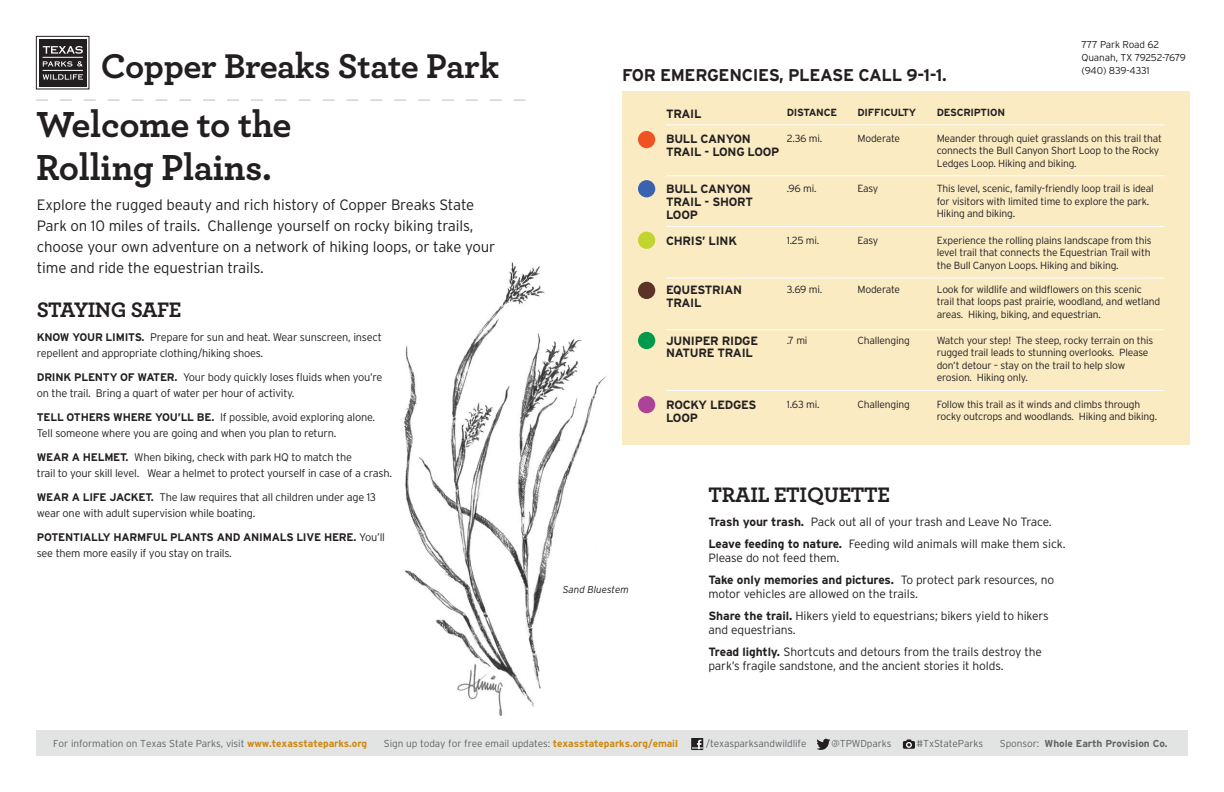
<style>
.page{position:relative;width:1224px;height:792px;background:#fff}
.page>*{position:absolute;margin:0;border:0;box-sizing:border-box;transform-origin:0 0}
.t1{font:38px/43px "Archer Bold LF";letter-spacing:-.01em;color:#231f20}
.t2{font:36px "Archer Bold LF";letter-spacing:-.01em;color:#231f20}
.t3{font:22px "Archer Bold LF";letter-spacing:-.02em;color:#231f20}
.t4{font:700 17px "Interstate";letter-spacing:-.02em;color:#231f20}
.t5{font:300 15px/21px "Interstate";letter-spacing:-.01em;color:#231f20}
.t6{font:300 12px/14.4px "Interstate";letter-spacing:-.01em;color:#231f20}
.t7{font:700 12px/12.6px "Interstate";letter-spacing:-.02em;color:#231f20}
.t8{font:300 11px/16px "Interstate";letter-spacing:-.02em;color:#231f20}
.t9{font:700 11px/16px "Interstate";letter-spacing:-.02em;color:#231f20}
.t10{font:300 10.3px/12.6px "Interstate";letter-spacing:-.02em;color:#231f20}
.t11{font:700 10.3px "Interstate";letter-spacing:-.02em;color:#231f20}
.t12{font:300 10.1px "Interstate";letter-spacing:-.01em;color:#636366}
.t13{font:700 10.1px "Interstate";letter-spacing:-.01em;color:#636366}
.t14{font:300 10px "Interstate";letter-spacing:-.025em;color:#231f20}
.t15{font:italic 300 10px "Interstate";letter-spacing:-.005em;color:#231f20}
.s1{font-weight:700}
.s2{font-weight:300}
.s3{font-weight:700;color:#ce8911}
</style>
<div class="page">
<img style="left:404px;top:262px;width:203px;height:453px">
<div style="left:622px;top:91px;width:567px;height:354px;background:#faebc3"></div>
<hr style="left:666px;top:226px;width:498px;height:1px;background:#fff">
<hr style="left:666px;top:175px;width:498px;height:1px;background:#fff">
<hr style="left:666px;top:278px;width:498px;height:1px;background:#fff">
<hr style="left:666px;top:124px;width:498px;height:1px;background:#fff">
<svg style="left:36px;top:100px;width:490px;height:1px"></svg>
<svg style="left:39px;top:39px;width:48px;height:48px"></svg>
<div style="left:36px;top:36px;width:53px;height:53px;border:1px solid #231f20"></div>
<div style="left:39px;top:39px;width:47px;height:47px;background:#231f20"></div>
<svg style="left:43px;top:46px;width:40px;height:8px"></svg>
<svg style="left:43px;top:74px;width:40px;height:6px"></svg>
<hr style="left:43px;top:57px;width:40px;height:1px;background:#fff">
<hr style="left:43px;top:70px;width:40px;height:1px;background:#fff">
<svg style="left:43px;top:61px;width:40px;height:6px"></svg>
<div style="left:638px;top:282px;width:17px;height:17px;background:#5d3327;border-radius:50%"></div>
<div style="left:638px;top:232px;width:17px;height:17px;background:#c1d52f;border-radius:50%"></div>
<div style="left:638px;top:180px;width:17px;height:17px;background:#3b62ae;border-radius:50%"></div>
<div style="left:638px;top:396px;width:17px;height:17px;background:#ac4399;border-radius:50%"></div>
<hr style="left:666px;top:329px;width:498px;height:1px;background:#fff">
<hr style="left:666px;top:390px;width:498px;height:1px;background:#fff">
<div style="left:638px;top:131px;width:17px;height:17px;background:#f05323;border-radius:50%"></div>
<div style="left:638px;top:332px;width:17px;height:17px;background:#009a4c;border-radius:50%"></div>
<div style="left:36px;top:730px;width:1152px;height:26px;background:#e2e4e4"></div>
<svg style="left:903px;top:739px;width:12px;height:10px"></svg>
<svg style="left:816px;top:738px;width:14px;height:12px"></svg>
<svg style="left:691px;top:738px;width:12px;height:12px"></svg>
<svg style="left:692px;top:739px;width:10px;height:10px"></svg>
<p class="t2" style="left:101px;top:44px;width:400px">Copper Breaks State Park</p>
<p class="t1" style="left:36px;top:102px;width:257px">Welcome to the<br>Rolling Plains.</p>
<p class="t5" style="left:37px;top:194px;width:460px">Explore the rugged beauty and rich history of Copper Breaks State Park on 10 miles of trails. Challenge yourself on rocky biking trails, choose your own adventure on a network of hiking loops, or take your time and ride the equestrian trails.</p>
<p class="t3" style="left:37px;top:295px;width:146px">STAYING SAFE</p>
<p class="t8" style="left:37px;top:329px;width:346px"><span class="s1">KNOW YOUR LIMITS.</span> Prepare for sun and heat. Wear sunscreen, insect repellent and appropriate clothing/hiking shoes.</p>
<p class="t8" style="left:37px;top:369px;width:347px"><span class="s1">DRINK PLENTY OF WATER.</span> Your body quickly loses fluids when you’re</p>
<p class="t8" style="left:37px;top:385px;width:259px">on the trail. Bring a quart of water per hour of activity.</p>
<p class="t8" style="left:37px;top:409px;width:340px"><span class="s1">TELL OTHERS WHERE YOU’LL BE.</span> If possible, avoid exploring alone.</p>
<p class="t8" style="left:37px;top:425px;width:301px">Tell someone where you are going and when you plan to return.</p>
<p class="t8" style="left:37px;top:449px;width:317px"><span class="s1">WEAR A HELMET.</span> When biking, check with park HQ to match the</p>
<p class="t8" style="left:37px;top:465px;width:357px">trail to your skill level. Wear a helmet to protect yourself in case of a crash.</p>
<p class="t8" style="left:37px;top:489px;width:341px"><span class="s1">WEAR A LIFE JACKET.</span> The law requires that all children under age 13 wear one with adult supervision while boating.</p>
<p class="t9" style="left:37px;top:529px;width:350px">POTENTIALLY HARMFUL PLANTS AND ANIMALS LIVE HERE. <span class="s2">You’ll see them more easily if you stay on trails.</span></p>
<p class="t14" style="left:1081px;top:38px;width:79px">777 Park Road 62</p>
<p class="t14" style="left:1081px;top:51px;width:106px">Quanah, TX 79252-7679</p>
<p class="t14" style="left:1081px;top:64px;width:70px">(940) 839-4331</p>
<p class="t4" style="left:622px;top:65px;width:326px">FOR EMERGENCIES, PLEASE CALL 9-1-1.</p>
<p class="t7" style="left:666px;top:107px;width:37px">TRAIL</p>
<p class="t7" style="left:666px;top:132px;width:115px">BULL CANYON<br>TRAIL - LONG LOOP</p>
<p class="t11" style="left:787px;top:107px;width:52px">DISTANCE</p>
<p class="t10" style="left:787px;top:132px;width:37px">2.36 mi.</p>
<p class="t11" style="left:858px;top:107px;width:60px">DIFFICULTY</p>
<p class="t10" style="left:858px;top:132px;width:44px">Moderate</p>
<p class="t11" style="left:937px;top:107px;width:70px">DESCRIPTION</p>
<p class="t10" style="left:937px;top:132px;width:227px">Meander through quiet grasslands on this trail that connects the Bull Canyon Short Loop to the Rocky<br>Ledges Loop. Hiking and biking.</p>
<p class="t15" style="left:563px;top:583px;width:68px">Sand Bluestem</p>
<p class="t7" style="left:666px;top:183px;width:88px">BULL CANYON<br>TRAIL - SHORT<br>LOOP</p>
<p class="t10" style="left:787px;top:182px;width:31px">.96 mi.</p>
<p class="t10" style="left:858px;top:182px;width:22px">Easy</p>
<p class="t10" style="left:937px;top:182px;width:219px">This level, scenic, family-friendly loop trail is ideal for visitors with limited time to explore the park.<br>Hiking and biking.</p>
<p class="t7" style="left:666px;top:235px;width:72px">CHRIS’ LINK</p>
<p class="t10" style="left:787px;top:234px;width:34px">1.25 mi.</p>
<p class="t10" style="left:858px;top:234px;width:22px">Easy</p>
<p class="t10" style="left:937px;top:234px;width:216px;text-align:justify">Experience the rolling plains landscape from this level trail that connects the Equestrian Trail with the Bull Canyon Loops. Hiking and biking.</p>
<p class="t7" style="left:666px;top:283px;width:78px">EQUESTRIAN<br>TRAIL</p>
<p class="t10" style="left:787px;top:283px;width:37px">3.69 mi.</p>
<p class="t10" style="left:858px;top:283px;width:44px">Moderate</p>
<p class="t10" style="left:937px;top:283px;width:225px">Look for wildlife and wildflowers on this scenic trail that loops past prairie, woodland, and wetland areas. Hiking, biking, and equestrian.</p>
<p class="t7" style="left:666px;top:334px;width:94px">JUNIPER RIDGE<br>NATURE TRAIL</p>
<p class="t10" style="left:787px;top:333px;width:22px">.7 mi</p>
<p class="t10" style="left:858px;top:333px;width:54px">Challenging</p>
<p class="t10" style="left:937px;top:333px;width:218px">Watch your step! The steep, rocky terrain on this rugged trail leads to stunning overlooks. Please don’t detour – stay on the trail to help slow erosion. Hiking only.</p>
<p class="t7" style="left:666px;top:398px;width:92px">ROCKY LEDGES<br>LOOP</p>
<p class="t10" style="left:787px;top:398px;width:34px">1.63 mi.</p>
<p class="t10" style="left:858px;top:398px;width:54px">Challenging</p>
<p class="t10" style="left:937px;top:398px;width:222px">Follow this trail as it winds and climbs through rocky outcrops and woodlands. Hiking and biking.</p>
<p class="t3" style="left:708px;top:481px;width:183px">TRAIL ETIQUETTE</p>
<p class="t6" style="left:708px;top:515px;width:345px"><span class="s1">Trash your trash.</span> Pack out all of your trash and Leave No Trace.</p>
<p class="t6" style="left:708px;top:536px;width:359px"><span class="s1">Leave feeding to nature.</span> Feeding wild animals will make them sick.<br>Please do not feed them.</p>
<p class="t6" style="left:708px;top:572px;width:347px"><span class="s1">Take only memories and pictures.</span> To protect park resources, no motor vehicles are allowed on the trails.</p>
<p class="t6" style="left:708px;top:608px;width:342px"><span class="s1">Share the trail.</span> Hikers yield to equestrians; bikers yield to hikers and equestrians.</p>
<p class="t6" style="left:708px;top:644px;width:335px"><span class="s1">Tread lightly.</span> Shortcuts and detours from the trails destroy the park’s fragile sandstone, and the ancient stories it holds.</p>
<p class="t12" style="left:53px;top:738px;width:316px">For information on Texas State Parks, visit <span class="s3">www.texasstateparks.org</span></p>
<p class="t12" style="left:384px;top:738px;width:296px">Sign up today for free email updates: <span class="s3">texasstateparks.org/email</span></p>
<p class="t12" style="left:706px;top:738px;width:102px">/texasparksandwildlife</p>
<p class="t12" style="left:832px;top:738px;width:62px">@TPWDparks</p>
<p class="t12" style="left:917px;top:738px;width:68px">#TxStateParks</p>
<p class="t12" style="left:1000px;top:738px;width:41px">Sponsor:</p>
<p class="t13" style="left:1045px;top:738px;width:125px">Whole Earth Provision Co.</p>
</div>
